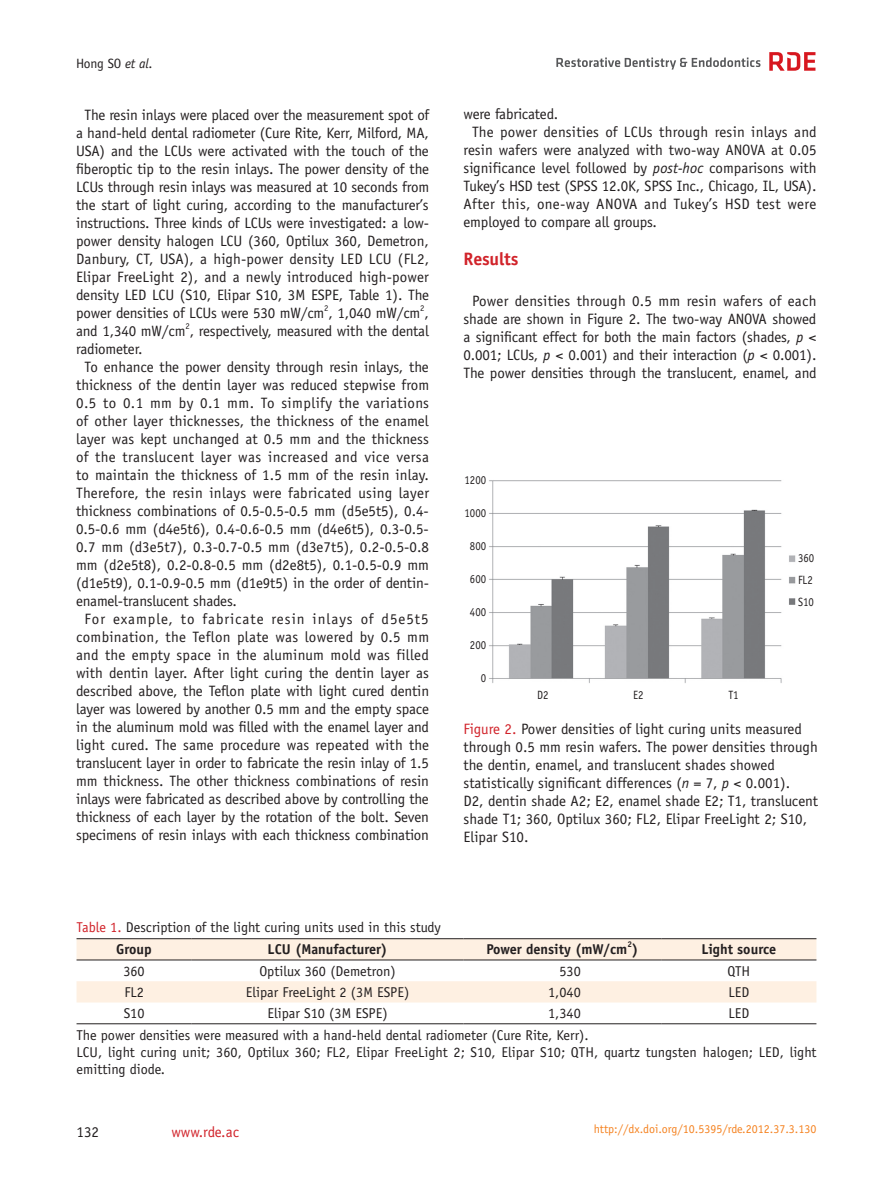
<style>
.page{position:relative;width:893px;height:1191px;background:#fff}
.page>*{position:absolute;margin:0;border:0;box-sizing:border-box;transform-origin:0 0}
.t1{font:700 18px "Officina Sans Std";letter-spacing:-.01em;color:#d1232a}
.t2{font:15px/18px "Officina Sans Std";letter-spacing:-.005em;color:#231f20;text-align:center}
.t3{font:15px "Officina Sans Std";letter-spacing:.02em;color:#231f20}
.t4{font:15px "Officina Sans Std";letter-spacing:.03em;color:#231f20}
.t5{font:15px "Officina Sans Std";letter-spacing:.015em;color:#231f20}
.t6{font:15px "Officina Sans Std";letter-spacing:.025em;color:#231f20}
.t7{font:15px "Officina Sans Std";letter-spacing:.065em;color:#231f20}
.t8{font:15px "Officina Sans Std";color:#d1232a}
.t9{font:14.25px/17.1px "Officina Sans Std";color:#231f20}
.t10{font:700 14.25px "Officina Sans Std";color:#231f20}
.t11{font:13.5px "Officina Sans Std";letter-spacing:-.02em;color:#231f20}
.t12{font:12px "Officina Sans Std";color:#f58220}
.t13{font:12px/21.8px "Officina Sans Std";letter-spacing:-.005em;color:#231f20;text-align:justify;scale:.9 1}
.t14{font:8.7px "Officina Sans Std";color:#231f20}
.t15{font:700 8.25px "Officina Sans Std";color:#231f20}
.s1{font-style:italic}
.s2{color:#d1232a}
.s3{font-weight:700}
</style>
<div class="page">
<svg style="left:556px;top:57px;width:204px;height:13px"></svg>
<svg style="left:769px;top:52px;width:46px;height:19px"></svg>
<img style="left:489px;top:480px;width:307px;height:203px">
<svg style="left:77px;top:939px;width:739px;height:63px;fill:#fef0e2"></svg>
<hr style="left:77px;top:938px;width:115px;height:1px;background:#231f20">
<hr style="left:192px;top:938px;width:271px;height:1px;background:#231f20">
<hr style="left:463px;top:938px;width:198px;height:1px;background:#231f20">
<hr style="left:661px;top:938px;width:155px;height:1px;background:#231f20">
<hr style="left:77px;top:959px;width:115px;height:1px;background:#231f20">
<hr style="left:192px;top:959px;width:271px;height:1px;background:#231f20">
<hr style="left:463px;top:959px;width:198px;height:1px;background:#231f20">
<hr style="left:661px;top:959px;width:155px;height:1px;background:#231f20">
<hr style="left:77px;top:1023px;width:115px;height:1px;background:#231f20">
<hr style="left:192px;top:1023px;width:271px;height:1px;background:#231f20">
<hr style="left:463px;top:1023px;width:198px;height:1px;background:#231f20">
<hr style="left:661px;top:1023px;width:155px;height:1px;background:#231f20">
<p class="t11" style="left:76px;top:56px;width:78px">Hong SO <span class="s1">et al</span>.</p>
<p class="t2" style="left:76px;top:106px;width:355px">The resin inlays were placed over the measurement spot of a hand-held dental radiometer (Cure Rite, Kerr, Milford, MA, USA) and the LCUs were activated with the touch of the fiberoptic tip to the resin inlays. The power density of the LCUs through resin inlays was measured at 10 seconds from the start of light curing, according to the manufacturer’s instructions. Three kinds of LCUs were investigated: a low&shy;power density halogen LCU (360, Optilux 360, Demetron, Danbury, CT, USA), a high-power density LED LCU (FL2, Elipar FreeLight 2), and a newly introduced high-power density LED LCU (S10, Elipar S10, 3M ESPE, Table 1). The power densities of LCUs were 530 mW/cm , 1,040 mW/cm ,</p>
<p class="t14" style="left:324px;top:303px;width:6px">2</p>
<p class="t14" style="left:420px;top:303px;width:6px">2</p>
<p class="t2" style="left:76px;top:322px;width:354px">and 1,340 mW/cm , respectively, measured with the dental</p>
<p class="t14" style="left:185px;top:321px;width:6px">2</p>
<p class="t2" style="left:76px;top:340px;width:68px">radiometer.</p>
<p class="t2" style="left:85px;top:358px;width:346px">To enhance the power density through resin inlays, the</p>
<p class="t2" style="left:76px;top:376px;width:355px">thickness of the dentin layer was reduced stepwise from</p>
<p class="t4" style="left:76px;top:394px;width:355px">0.5 to 0.1 mm by 0.1 mm. To simplify the variations</p>
<p class="t2" style="left:76px;top:412px;width:354px">of other layer thicknesses, the thickness of the enamel</p>
<p class="t2" style="left:76px;top:430px;width:354px">layer was kept unchanged at 0.5 mm and the thickness</p>
<p class="t4" style="left:76px;top:448px;width:355px">of the translucent layer was increased and vice versa</p>
<p class="t2" style="left:76px;top:466px;width:354px">to maintain the thickness of 1.5 mm of the resin inlay.</p>
<p class="t3" style="left:76px;top:484px;width:355px">Therefore, the resin inlays were fabricated using layer</p>
<p class="t2" style="left:76px;top:502px;width:354px">thickness combinations of 0.5-0.5-0.5 mm (d5e5t5), 0.4-</p>
<p class="t2" style="left:76px;top:520px;width:354px">0.5-0.6 mm (d4e5t6), 0.4-0.6-0.5 mm (d4e6t5), 0.3-0.5-</p>
<p class="t2" style="left:76px;top:538px;width:354px">0.7 mm (d3e5t7), 0.3-0.7-0.5 mm (d3e7t5), 0.2-0.5-0.8</p>
<p class="t2" style="left:76px;top:556px;width:354px">mm (d2e5t8), 0.2-0.8-0.5 mm (d2e8t5), 0.1-0.5-0.9 mm</p>
<p class="t2" style="left:76px;top:574px;width:354px">(d1e5t9), 0.1-0.9-0.5 mm (d1e9t5) in the order of dentin-</p>
<p class="t2" style="left:76px;top:592px;width:162px">enamel-translucent shades.</p>
<p class="t7" style="left:85px;top:610px;width:346px">For example, to fabricate resin inlays of d5e5t5</p>
<p class="t3" style="left:76px;top:628px;width:355px">combination, the Teflon plate was lowered by 0.5 mm</p>
<p class="t3" style="left:76px;top:646px;width:354px">and the empty space in the aluminum mold was filled</p>
<p class="t2" style="left:76px;top:664px;width:354px">with dentin layer. After light curing the dentin layer as</p>
<p class="t2" style="left:76px;top:682px;width:354px">described above, the Teflon plate with light cured dentin</p>
<p class="t2" style="left:76px;top:700px;width:354px">layer was lowered by another 0.5 mm and the empty space</p>
<p class="t2" style="left:76px;top:718px;width:354px">in the aluminum mold was filled with the enamel layer and</p>
<p class="t2" style="left:76px;top:736px;width:355px">light cured. The same procedure was repeated with the</p>
<p class="t2" style="left:76px;top:754px;width:354px">translucent layer in order to fabricate the resin inlay of 1.5</p>
<p class="t2" style="left:76px;top:772px;width:354px">mm thickness. The other thickness combinations of resin</p>
<p class="t2" style="left:76px;top:790px;width:354px">inlays were fabricated as described above by controlling the</p>
<p class="t2" style="left:76px;top:808px;width:354px">thickness of each layer by the rotation of the bolt. Seven</p>
<p class="t2" style="left:76px;top:826px;width:354px">specimens of resin inlays with each thickness combination</p>
<p class="t2" style="left:463px;top:105px;width:96px">were fabricated.</p>
<p class="t5" style="left:472px;top:123px;width:346px">The power densities of LCUs through resin inlays and</p>
<p class="t2" style="left:463px;top:141px;width:355px">resin wafers were analyzed with two-way ANOVA at 0.05</p>
<p class="t2" style="left:463px;top:159px;width:355px">significance level followed by <span class="s1">post-hoc</span> comparisons with</p>
<p class="t2" style="left:463px;top:177px;width:354px">Tukey’s HSD test (SPSS 12.0K, SPSS Inc., Chicago, IL, USA).</p>
<p class="t6" style="left:463px;top:195px;width:354px">After this, one-way ANOVA and Tukey’s HSD test were</p>
<p class="t2" style="left:463px;top:213px;width:195px">employed to compare all groups.</p>
<p class="t1" style="left:463px;top:248px;width:56px">Results</p>
<p class="t2" style="left:463px;top:292px;width:355px">Power densities through 0.5 mm resin wafers of each shade are shown in Figure 2. The two-way ANOVA showed a significant effect for both the main factors (shades, <span class="s1">p</span> &lt; 0.001; LCUs, <span class="s1">p</span> &lt; 0.001) and their interaction (<span class="s1">p</span> &lt; 0.001).<br>The power densities through the translucent, enamel, and</p>
<p class="t13" style="left:465px;top:469px;width:25px">1200</p>
<p class="t13" style="left:465px;top:502px;width:25px">1000</p>
<p class="t13" style="left:470px;top:535px;width:19px">800</p>
<p class="t13" style="left:470px;top:568px;width:19px">600</p>
<p class="t13" style="left:470px;top:601px;width:19px">400</p>
<p class="t13" style="left:470px;top:634px;width:19px">200</p>
<p class="t13" style="left:481px;top:667px;width:8px">0</p>
<p class="t13" style="left:537px;top:683px;width:14px">D2</p>
<p class="t13" style="left:633px;top:683px;width:13px">E2</p>
<p class="t13" style="left:728px;top:683px;width:13px">T1</p>
<p class="t13" style="left:798px;top:547px;width:19px">360<br>FL2<br>S10</p>
<p class="t2" style="left:463px;top:720px;width:356px;text-align:left"><span class="s2">Figure 2.</span> Power densities of light curing units measured through 0.5 mm resin wafers. The power densities through the dentin, enamel, and translucent shades showed statistically significant differences (<span class="s1">n</span> = 7, <span class="s1">p</span> &lt; 0.001).<br>D2, dentin shade A2; E2, enamel shade E2; T1, translucent shade T1; 360, Optilux 360; FL2, Elipar FreeLight 2; S10, Elipar S10.</p>
<p class="t9" style="left:116px;top:915px;width:326px;line-height:22.4px;text-indent:-40px"><span class="s2">Table 1.</span> Description of the light curing units used in this study<br><span class="s3">Group</span></p>
<p class="t15" style="left:627px;top:939px;width:6px">2</p>
<p class="t10" style="left:701px;top:940px;width:76px">Light source</p>
<p class="t10" style="left:268px;top:940px;width:122px">LCU (Manufacturer)</p>
<p class="t10" style="left:486px;top:940px;width:153px">Power density (mW/cm )</p>
<p class="t9" style="left:123px;top:962px;width:23px">360</p>
<p class="t9" style="left:259px;top:962px;width:138px">Optilux 360 (Demetron)</p>
<p class="t9" style="left:559px;top:962px;width:23px">530</p>
<p class="t9" style="left:727px;top:962px;width:24px">QTH</p>
<p class="t9" style="left:124px;top:983px;width:21px">FL2</p>
<p class="t9" style="left:246px;top:983px;width:165px">Elipar FreeLight 2 (3M ESPE)</p>
<p class="t9" style="left:548px;top:983px;width:34px">1,040</p>
<p class="t9" style="left:728px;top:983px;width:22px">LED</p>
<p class="t9" style="left:124px;top:1004px;width:22px">S10</p>
<p class="t9" style="left:268px;top:1004px;width:122px">Elipar S10 (3M ESPE)</p>
<p class="t9" style="left:548px;top:1004px;width:34px">1,340</p>
<p class="t9" style="left:728px;top:1004px;width:22px">LED</p>
<p class="t9" style="left:77px;top:1027px;width:742px">The power densities were measured with a hand-held dental radiometer (Cure Rite, Kerr).<br>LCU, light curing unit; 360, Optilux 360; FL2, Elipar FreeLight 2; S10, Elipar S10; QTH, quartz tungsten halogen; LED, light emitting diode.</p>
<p class="t2" style="left:77px;top:1122px;width:24px">132</p>
<p class="t8" style="left:172px;top:1122px;width:69px">www.rde.ac</p>
<p class="t12" style="left:594px;top:1121px;width:224px">http://dx.doi.org/10.5395/rde.2012.37.3.130</p>
</div>
